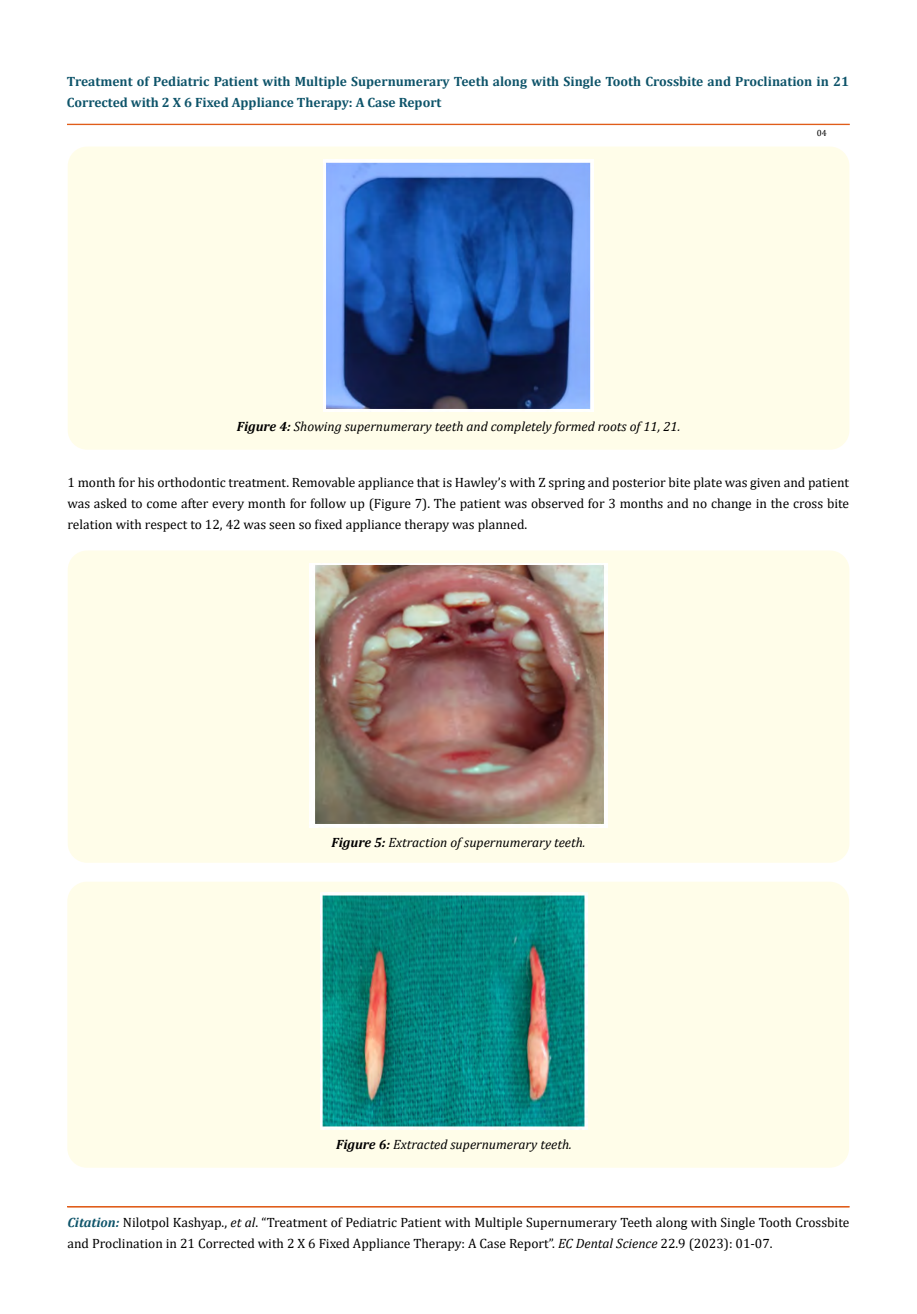
<style>
.page{position:relative;width:917px;height:1314px;background:#fff}
.page>*{position:absolute;margin:0;border:0;box-sizing:border-box;transform-origin:0 0}
.t1{font:13.5px/21px "Cambria";color:#000}
.t2{font:700 13.5px/21px "Cambria";color:#0e546a}
.t3{font:italic 13.5px "Cambria";color:#000}
.t4{font:9px "Cambria";color:#000}
.s1{font-weight:700}
.s2{font-weight:700;font-style:italic;color:#0e546a}
.s3{font-style:italic}
</style>
<div class="page">
<div style="left:67px;top:124px;width:782px;height:1px;border:1px solid #e05d1a"></div>
<div style="left:68px;top:147px;width:781px;height:303px;background:#fffde9;border-radius:19px"></div>
<img style="left:323px;top:159px;width:271px;height:253px">
<div style="left:68px;top:550px;width:781px;height:313px;background:#fffde9;border-radius:19px"></div>
<img style="left:310px;top:564px;width:297px;height:264px">
<div style="left:67px;top:882px;width:782px;height:286px;background:#fffde9;border-radius:19px"></div>
<img style="left:320px;top:893px;width:267px;height:237px">
<p class="t2" style="left:67px;top:71px;width:783px">Treatment of Pediatric Patient with Multiple Supernumerary Teeth along with Single Tooth Crossbite and Proclination in 21<br>Corrected with 2 X 6 Fixed Appliance Therapy: A Case Report</p>
<p class="t4" style="left:816px;top:127px;width:11px">04</p>
<p class="t3" style="left:237px;top:416px;width:445px"><span class="s1">Figure 4:</span> Showing supernumerary teeth and completely formed roots of 11, 21.</p>
<p class="t1" style="left:68px;top:472px;width:783px;text-align:justify">1 month for his orthodontic treatment. Removable appliance that is Hawley’s with Z spring and posterior bite plate was given and patient was asked to come after every month for follow up (Figure 7). The patient was observed for 3 months and no change in the cross bite relation with respect to 12, 42 was seen so fixed appliance therapy was planned.</p>
<p class="t3" style="left:331px;top:833px;width:255px"><span class="s1">Figure 5:</span> Extraction of supernumerary teeth.</p>
<p class="t3" style="left:336px;top:1135px;width:237px"><span class="s1">Figure 6:</span> Extracted supernumerary teeth.</p>
<p class="t1" style="left:68px;top:1212px;width:783px"><span class="s2">Citation:</span> Nilotpol Kashyap., <span class="s3">et al</span>. “Treatment of Pediatric Patient with Multiple Supernumerary Teeth along with Single Tooth Crossbite and Proclination in 21 Corrected with 2 X 6 Fixed Appliance Therapy: A Case Report”. <span class="s3">EC Dental Science</span> 22.9 (2023): 01-07.</p>
</div>
